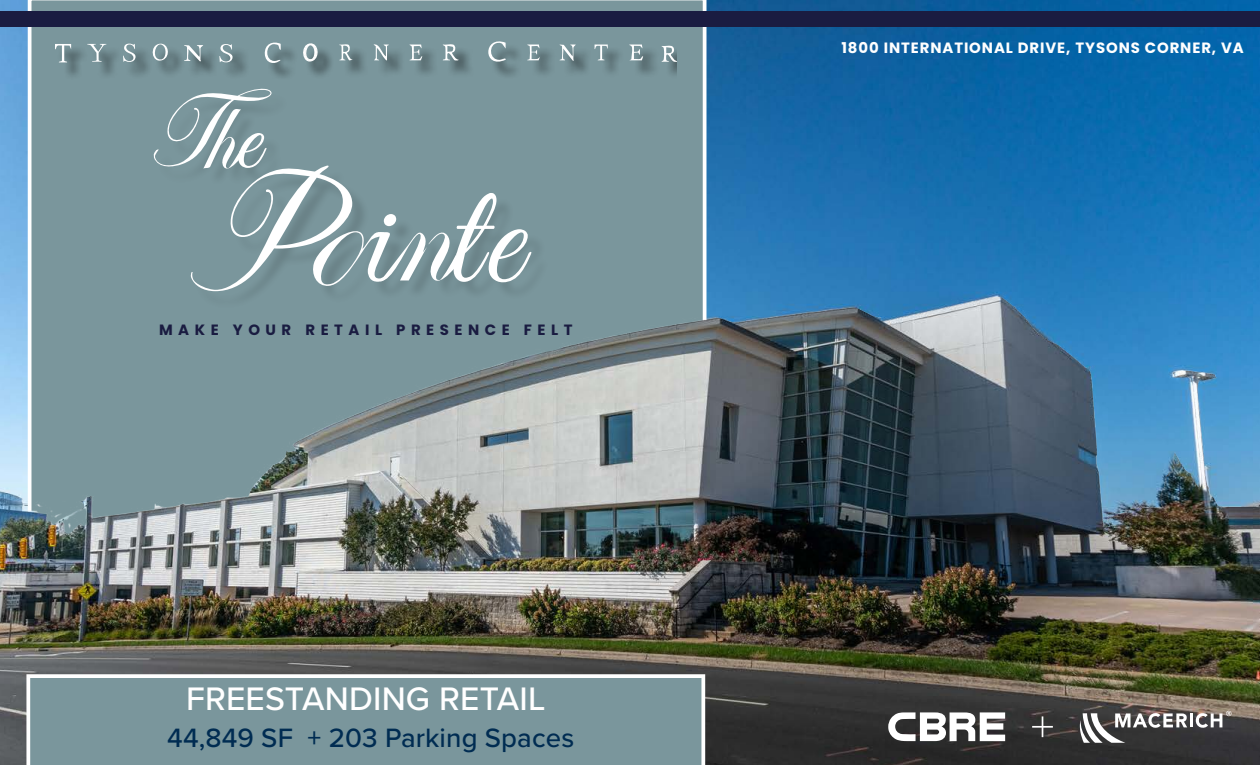
<style>
.page{position:relative;width:1260px;height:765px;background:#fff}
.page>*{position:absolute;margin:0;border:0;box-sizing:border-box;transform-origin:0 0}
.t1{font:500 33.75px "Proxima Nova";letter-spacing:.005em;color:#fff}
.t2{font:500 27.5px "Proxima Nova";letter-spacing:.005em;color:#002c52}
.t3{font:700 14.88px "Poppins";letter-spacing:.06em;color:#fff}
.t4{font:700 14.88px "Poppins";letter-spacing:.37em;color:#1a1c41}
</style>
<div class="page">
<img style="left:0;top:0;width:1260px;height:63px">
<div style="left:28px;top:0;width:679px;height:63px;background:#7a969c"></div>
<div style="left:267px;top:45px;width:31px;height:35px;background:#000;opacity:.75"></div>
<svg style="left:264px;top:40px;width:17px;height:23px"></svg>
<div style="left:491px;top:44px;width:32px;height:35px;background:#000;opacity:.75"></div>
<svg style="left:482px;top:34px;width:24px;height:29px"></svg>
<div style="left:665px;top:48px;width:12px;height:31px;background:#000;opacity:.75"></div>
<svg style="left:662px;top:45px;width:15px;height:17px"></svg>
<div style="left:377px;top:47px;width:28px;height:31px;background:#000;opacity:.75"></div>
<svg style="left:374px;top:43px;width:15px;height:18px"></svg>
<div style="left:446px;top:47px;width:29px;height:31px;background:#000;opacity:.75"></div>
<svg style="left:443px;top:44px;width:16px;height:17px"></svg>
<div style="left:343px;top:47px;width:25px;height:31px;background:#000;opacity:.75"></div>
<svg style="left:339px;top:44px;width:14px;height:16px"></svg>
<div style="left:563px;top:47px;width:29px;height:30px;background:#000;opacity:.75"></div>
<svg style="left:560px;top:45px;width:16px;height:16px"></svg>
<div style="left:633px;top:47px;width:27px;height:31px;background:#000;opacity:.75"></div>
<svg style="left:629px;top:45px;width:14px;height:15px"></svg>
<div style="left:412px;top:47px;width:27px;height:31px;background:#000;opacity:.75"></div>
<svg style="left:410px;top:45px;width:12px;height:15px"></svg>
<div style="left:531px;top:47px;width:25px;height:31px;background:#000;opacity:.75"></div>
<svg style="left:527px;top:45px;width:13px;height:15px"></svg>
<div style="left:597px;top:47px;width:28px;height:31px;background:#000;opacity:.75"></div>
<svg style="left:595px;top:45px;width:13px;height:15px"></svg>
<div style="left:91px;top:46px;width:32px;height:33px;background:#000;opacity:.75"></div>
<svg style="left:87px;top:44px;width:19px;height:18px"></svg>
<div style="left:125px;top:46px;width:28px;height:33px;background:#000;opacity:.75"></div>
<svg style="left:123px;top:44px;width:13px;height:18px"></svg>
<div style="left:222px;top:46px;width:28px;height:33px;background:#000;opacity:.75"></div>
<svg style="left:219px;top:44px;width:14px;height:18px"></svg>
<div style="left:188px;top:47px;width:31px;height:31px;background:#000;opacity:.75"></div>
<svg style="left:184px;top:45px;width:19px;height:17px"></svg>
<div style="left:155px;top:46px;width:30px;height:32px;background:#000;opacity:.75"></div>
<svg style="left:149px;top:39px;width:22px;height:24px"></svg>
<div style="left:57px;top:46px;width:31px;height:34px;background:#000;opacity:.75"></div>
<svg style="left:55px;top:44px;width:16px;height:18px"></svg>
<div style="left:305px;top:46px;width:30px;height:33px;background:#000;opacity:.75"></div>
<svg style="left:300px;top:39px;width:19px;height:24px"></svg>
<div style="left:0;top:11px;width:1260px;height:16px;background:#1a1c41"></div>
<img style="left:0;top:63px;width:1260px;height:702px">
<svg style="left:888px;top:712px;width:122px;height:29px"></svg>
<svg style="left:1080px;top:710px;width:156px;height:33px"></svg>
<svg style="left:1042px;top:716px;width:6px;height:21px"></svg>
<hr style="left:1032px;top:726px;width:21px;height:2px;background:#fff">
<div style="left:26px;top:674px;width:679px;height:91px;background:#7a969c"></div>
<p class="t4" style="left:159px;top:321px;width:415px">MAKE YOUR RETAIL PRESENCE FELT</p>
<h1 class="t1" style="left:186px;top:673px;width:361px">FREESTANDING RETAIL</h1>
<h2 class="t2" style="left:167px;top:717px;width:409px">44,849 SF + 203 Parking Spaces</h2>
<p class="t3" style="left:841px;top:39px;width:404px">1800 INTERNATIONAL DRIVE, TYSONS CORNER, VA</p>
</div>
